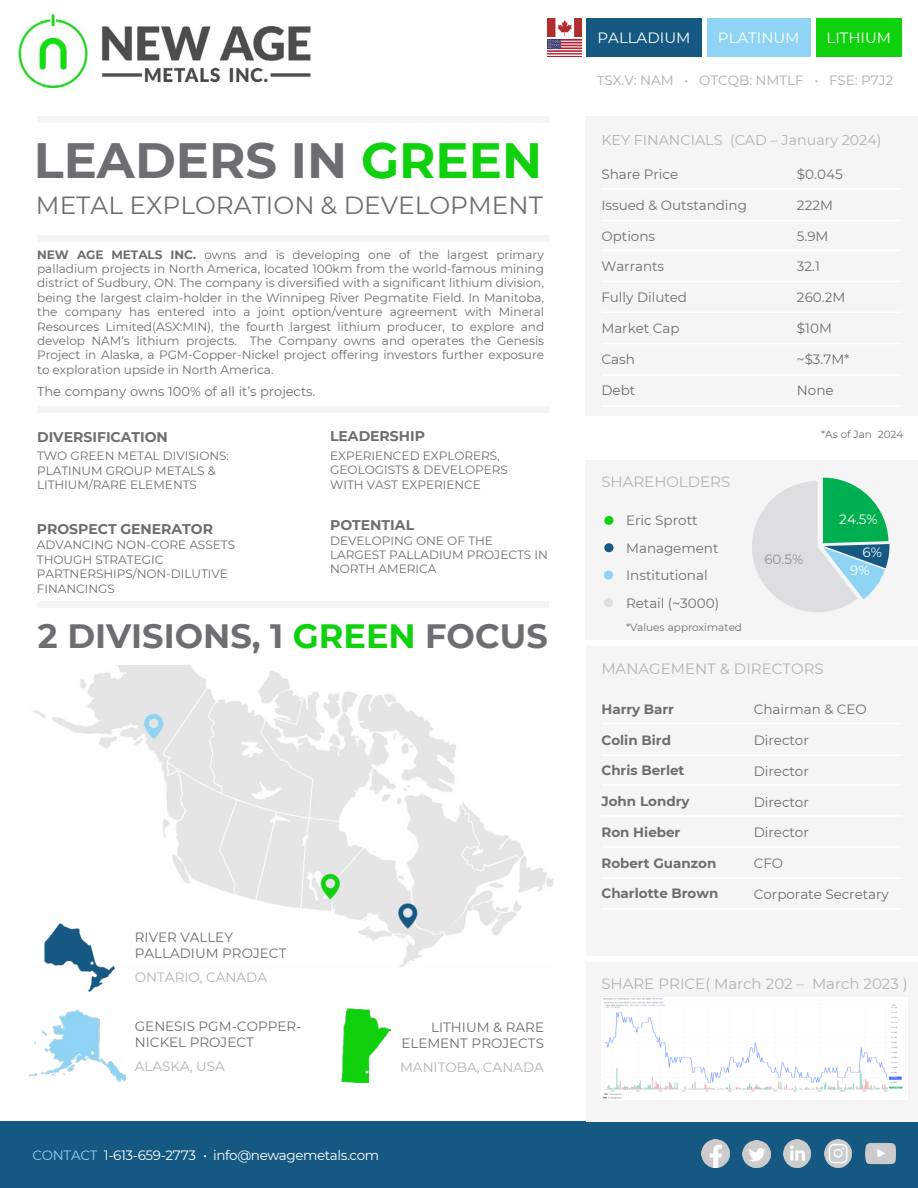
<style>
.page{position:relative;width:918px;height:1188px;background:#fff}
.page>*{position:absolute;margin:0;border:0;box-sizing:border-box;transform-origin:0 0}
.t1{font:700 49.5px "Montserrat";color:#6d6e71}
.t2{font:700 33.6px "Montserrat";color:#6d6e71}
.t3{font:24.9px "Montserrat";color:#6d6e71}
.t4{font:15px "Montserrat";color:#b2b3b7}
.t5{font:15px "Montserrat";color:#fff}
.t6{font:14.25px "Montserrat";color:#b2b3b7}
.t7{font:700 14.1px "Montserrat";color:#6d6e71}
.t8{font:13.5px/16.2px "Montserrat";color:#6d6e71}
.t9{font:700 13.5px "Montserrat";color:#6d6e71}
.t10{font:13.5px/17.5px "Montserrat";letter-spacing:-.025em;color:#fff}
.t11{font:13.5px "Montserrat";color:#b2b3b7}
.t12{font:13.5px "Montserrat";color:#afabab}
.t13{font:13.5px "Montserrat";color:#8e9093}
.t14{font:12.9px "Montserrat";color:#6d6e71}
.t15{font:12.15px "Montserrat";letter-spacing:-.005em;color:#6d6e71}
.t16{font:12px/14.4px "Montserrat";letter-spacing:-.005em;color:#6d6e71}
.t17{font:10.5px "Montserrat";color:#6d6e71}
.s1{color:#10d10d}
.s2{font-weight:700}
.s3{color:#8fd4f4}
.s4{font-size:12.6px}
</style>
<div class="page">
<img style="left:32px;top:666px;width:521px;height:301px">
<div style="left:586px;top:116px;width:332px;height:300px;background:#f5f5f6"></div>
<img style="left:342px;top:1009px;width:49px;height:74px">
<img style="left:29px;top:1009px;width:97px;height:74px">
<img style="left:45px;top:924px;width:70px;height:68px">
<img style="left:547px;top:39px;width:34px;height:18px">
<img style="left:547px;top:19px;width:34px;height:17px">
<div style="left:586px;top:18px;width:116px;height:39px;background:#155882"></div>
<div style="left:707px;top:18px;width:104px;height:39px;background:#8fd4f4"></div>
<div style="left:816px;top:18px;width:86px;height:39px;background:#10d10d"></div>
<div style="left:37px;top:235px;width:512px;height:7px;background:#f5f5f6"></div>
<hr style="left:602px;top:188px;width:300px;height:2px;background:#fff">
<hr style="left:602px;top:220px;width:300px;height:1px;background:#fff">
<hr style="left:602px;top:250px;width:300px;height:1px;background:#fff">
<hr style="left:602px;top:281px;width:300px;height:1px;background:#fff">
<hr style="left:602px;top:312px;width:300px;height:1px;background:#fff">
<hr style="left:602px;top:343px;width:300px;height:1px;background:#fff">
<div style="left:586px;top:460px;width:332px;height:180px;background:#f5f5f6"></div>
<svg style="left:752px;top:478px;width:138px;height:134px"></svg>
<div style="left:604px;top:516px;width:10px;height:9px;background:#10d10d;border-radius:50%"></div>
<div style="left:604px;top:543px;width:10px;height:9px;background:#155882;border-radius:50%"></div>
<div style="left:604px;top:570px;width:9px;height:10px;background:#8fd4f4;border-radius:50%"></div>
<div style="left:604px;top:598px;width:9px;height:9px;background:#dddee0;border-radius:50%"></div>
<div style="left:586px;top:647px;width:332px;height:309px;background:#f5f5f6"></div>
<hr style="left:602px;top:723px;width:300px;height:1px;background:#fff">
<hr style="left:602px;top:755px;width:300px;height:1px;background:#fff">
<hr style="left:602px;top:784px;width:300px;height:2px;background:#fff">
<hr style="left:602px;top:815px;width:300px;height:2px;background:#fff">
<hr style="left:602px;top:846px;width:300px;height:2px;background:#fff">
<hr style="left:602px;top:877px;width:300px;height:2px;background:#fff">
<div style="left:37px;top:406px;width:512px;height:7px;background:#f5f5f6"></div>
<div style="left:37px;top:601px;width:512px;height:7px;background:#f5f5f6"></div>
<hr style="left:602px;top:908px;width:300px;height:2px;background:#fff">
<div style="left:37px;top:116px;width:512px;height:7px;background:#f5f5f6"></div>
<div style="left:0;top:1121px;width:918px;height:67px;background:#155882"></div>
<div style="left:586px;top:962px;width:332px;height:159px;background:#f5f5f6"></div>
<img style="left:702px;top:1140px;width:27px;height:27px">
<img style="left:824px;top:1140px;width:28px;height:27px">
<img style="left:784px;top:1140px;width:27px;height:27px">
<img style="left:743px;top:1140px;width:27px;height:27px">
<img style="left:866px;top:1142px;width:29px;height:23px">
<hr style="left:602px;top:374px;width:300px;height:2px;background:#fff">
<hr style="left:602px;top:405px;width:300px;height:2px;background:#fff">
<div style="left:603px;top:998px;width:303px;height:101px;background:#fff"></div>
<img style="left:603px;top:1002px;width:301px;height:94px">
<img style="left:17px;top:13px;width:294px;height:76px">
<p class="t1" style="left:34px;top:125px;width:510px">LEADERS IN <span class="s1">GREEN</span></p>
<p class="t3" style="left:36px;top:188px;width:509px">METAL EXPLORATION &amp; DEVELOPMENT</p>
<p class="t16" style="left:37px;top:247px;width:509px;text-align:justify"><span class="s2">NEW AGE METALS INC.</span> owns and is developing one of the largest primary palladium projects in North America, located 100km from the world-famous mining district of Sudbury, ON. The company is diversified with a significant lithium division, being the largest claim-holder in the Winnipeg River Pegmatite Field. In Manitoba, the company has entered into a joint option/venture agreement with Mineral Resources Limited(ASX:MIN), the fourth largest lithium producer, to explore and develop NAM’s lithium projects. The Company owns and operates the Genesis</p>
<p class="t15" style="left:37px;top:347px;width:509px">Project in Alaska, a PGM-Copper-Nickel project offering investors further exposure</p>
<p class="t16" style="left:37px;top:362px;width:238px">to exploration upside in North America.</p>
<p class="t14" style="left:37px;top:383px;width:280px">The company owns 100% of all it’s projects.</p>
<p class="t7" style="left:37px;top:427px;width:132px">DIVERSIFICATION</p>
<p class="t16" style="left:37px;top:448px;width:194px">TWO GREEN METAL DIVISIONS:<br>PLATINUM GROUP METALS &amp;<br>LITHIUM/RARE ELEMENTS</p>
<p class="t7" style="left:37px;top:519px;width:178px">PROSPECT GENERATOR</p>
<p class="t16" style="left:37px;top:537px;width:200px">ADVANCING NON-CORE ASSETS<br>THOUGH STRATEGIC<br>PARTNERSHIPS/NON-DILUTIVE<br>FINANCINGS</p>
<p class="t7" style="left:330px;top:426px;width:97px">LEADERSHIP</p>
<p class="t15" style="left:330px;top:447px;width:171px">EXPERIENCED EXPLORERS,</p>
<p class="t16" style="left:330px;top:462px;width:179px">GEOLOGISTS &amp; DEVELOPERS<br>WITH VAST EXPERIENCE</p>
<p class="t7" style="left:330px;top:514px;width:86px">POTENTIAL</p>
<p class="t16" style="left:330px;top:533px;width:219px">DEVELOPING ONE OF THE<br>LARGEST PALLADIUM PROJECTS IN<br>NORTH AMERICA</p>
<p class="t2" style="left:38px;top:612px;width:511px">2 DIVISIONS, 1 <span class="s1">GREEN</span> FOCUS</p>
<p class="t8" style="left:135px;top:929px;width:153px">RIVER VALLEY<br>PALLADIUM PROJECT</p>
<p class="t11" style="left:135px;top:968px;width:134px">ONTARIO, CANADA</p>
<p class="t8" style="left:135px;top:1018px;width:168px">GENESIS PGM-COPPER-<br>NICKEL PROJECT</p>
<p class="t11" style="left:135px;top:1057px;width:91px">ALASKA, USA</p>
<p class="t8" style="left:401px;top:1019px;width:144px;text-align:right">LITHIUM &amp; RARE<br>ELEMENT PROJECTS</p>
<p class="t11" style="left:400px;top:1058px;width:145px">MANITOBA, CANADA</p>
<p class="t10" style="left:33px;top:1146px;width:348px"><span class="s3">CONTACT</span> 1-613-659-2773 • info@newagemetals.com</p>
<p class="t5" style="left:597px;top:27px;width:95px">PALLADIUM</p>
<p class="t5" style="left:718px;top:27px;width:83px">PLATINUM</p>
<p class="t5" style="left:827px;top:27px;width:66px">LITHIUM</p>
<p class="t12" style="left:597px;top:71px;width:298px"><span class="s4">T</span>SX.V: NAM • OTCQB: NMTLF • FSE: P7J2</p>
<p class="t6" style="left:601px;top:130px;width:281px">KEY FINANCIALS (CAD – January 2024)</p>
<p class="t8" style="left:601px;top:166px;width:78px">Share Price</p>
<p class="t8" style="left:601px;top:196px;width:147px">Issued &amp; Outstanding</p>
<p class="t8" style="left:601px;top:227px;width:55px">Options</p>
<p class="t8" style="left:601px;top:258px;width:64px">Warrants</p>
<p class="t8" style="left:601px;top:289px;width:87px">Fully Diluted</p>
<p class="t8" style="left:601px;top:320px;width:80px">Market Cap</p>
<p class="t8" style="left:601px;top:350px;width:35px">Cash</p>
<p class="t8" style="left:601px;top:381px;width:35px">Debt</p>
<p class="t8" style="left:797px;top:166px;width:47px">$0.045</p>
<p class="t8" style="left:797px;top:196px;width:38px">222M</p>
<p class="t8" style="left:797px;top:227px;width:33px">5.9M</p>
<p class="t8" style="left:797px;top:258px;width:25px">32.1</p>
<p class="t8" style="left:797px;top:289px;width:50px">260.2M</p>
<p class="t8" style="left:797px;top:320px;width:37px">$10M</p>
<p class="t8" style="left:797px;top:350px;width:54px">~$3.7M*</p>
<p class="t8" style="left:797px;top:381px;width:38px">None</p>
<p class="t4" style="left:601px;top:472px;width:130px">SHAREHOLDERS</p>
<p class="t8" style="left:626px;top:506px;width:95px;line-height:27.6px">Eric Sprott<br>Management<br>Institutional<br>Retail (~3000)</p>
<p class="t17" style="left:626px;top:620px;width:117px">*Values approximated</p>
<p class="t17" style="left:821px;top:427px;width:84px">*As of Jan 2024</p>
<p class="t13" style="left:764px;top:550px;width:40px">60.5%</p>
<p class="t10" style="left:839px;top:510px;width:40px">24.5%</p>
<p class="t10" style="left:850px;top:543px;width:33px;text-indent:12px">6%<br>9%</p>
<p class="t4" style="left:601px;top:658px;width:224px">MANAGEMENT &amp; DIRECTORS</p>
<p class="t9" style="left:601px;top:699px;width:74px">Harry Barr</p>
<p class="t9" style="left:601px;top:730px;width:71px">Colin Bird</p>
<p class="t9" style="left:601px;top:761px;width:85px">Chris Berlet</p>
<p class="t9" style="left:601px;top:792px;width:90px">John Londry</p>
<p class="t9" style="left:601px;top:822px;width:81px">Ron Hieber</p>
<p class="t9" style="left:601px;top:853px;width:116px">Robert Guanzon</p>
<p class="t9" style="left:601px;top:884px;width:118px">Charlotte Brown</p>
<p class="t8" style="left:754px;top:701px;width:115px">Chairman &amp; CEO</p>
<p class="t8" style="left:754px;top:732px;width:57px">Director</p>
<p class="t8" style="left:754px;top:762px;width:57px">Director</p>
<p class="t8" style="left:754px;top:793px;width:57px">Director</p>
<p class="t8" style="left:754px;top:824px;width:57px">Director</p>
<p class="t8" style="left:754px;top:855px;width:31px">CFO</p>
<p class="t8" style="left:754px;top:886px;width:137px">Corporate Secretary</p>
<p class="t4" style="left:601px;top:974px;width:308px">SHARE PRICE( March 202 – March 2023 )</p>
</div>
